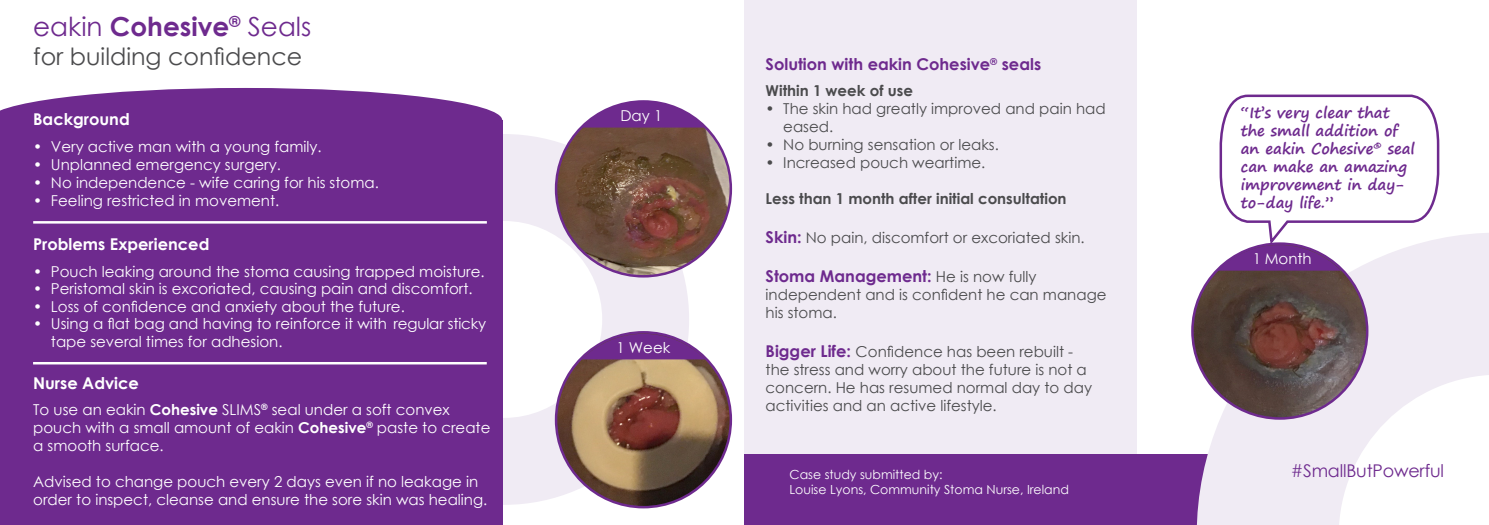
<style>
.page{position:relative;width:1489px;height:525px;background:#fff}
.page>*{position:absolute;margin:0;border:0;box-sizing:border-box;transform-origin:0 0}
.t1{font:26.25px "Century Gothic";color:#6e2a8e}
.t2{font:23.75px "Century Gothic";color:#4b4b4d}
.t3{font:17.5px "Century Gothic";letter-spacing:-.01em;color:#6e2a8e}
.t4{font:700 16.25px "Century Gothic";color:#6e2a8e}
.t5{font:700 16.25px "Century Gothic";color:#fff}
.t6{font:15px/18px "Century Gothic";color:#fff}
.t7{font:15px/18px "Century Gothic";color:#4b4b4d}
.t8{font:700 15px/18px "Segoe Print";color:#6e2a8e}
.t9{font:700 15px "Century Gothic";color:#4b4b4d}
.t10{font:12.5px "Century Gothic";color:#fff}
.s1{font-weight:700}
.s2{font-weight:700;font-size:16.25px;color:#6e2a8e}
.s3{font-weight:400;font-size:15px;color:#4b4b4d}
</style>
<div class="page">
<div style="left:744px;top:0;width:392px;height:454px;background:#f0ebf4"></div>
<div style="left:318px;top:134px;width:371px;height:370px;background:#f0ebf4;border-radius:50%"></div>
<div style="left:405px;top:221px;width:197px;height:196px;background:#fff;border-radius:50%"></div>
<img style="left:556px;top:101px;width:174px;height:175px;border-radius:87px">
<svg style="left:581px;top:100px;width:124px;height:27px"></svg>
<img style="left:556px;top:332px;width:174px;height:175px;border-radius:87px">
<svg style="left:581px;top:329px;width:124px;height:30px"></svg>
<div style="left:0;top:120px;width:502px;height:404px;background:#6e2a8e"></div>
<svg style="left:0;top:88px;width:502px;height:32px;fill:#6e2a8e"></svg>
<div style="left:744px;top:454px;width:495px;height:70px;background:#6e2a8e"></div>
<svg style="left:1196px;top:233px;width:292px;height:291px;background:#eee8f2"></svg>
<svg style="left:1338px;top:374px;width:150px;height:150px"></svg>
<svg style="left:1218px;top:94px;width:222px;height:154px"></svg>
<hr style="left:33px;top:221px;width:454px;height:2px;background:#fff">
<img style="left:1192px;top:243px;width:174px;height:175px;border-radius:87px">
<svg style="left:1217px;top:236px;width:123px;height:34px"></svg>
<hr style="left:33px;top:362px;width:453px;height:2px;background:#fff">
<p class="t1" style="left:33px;top:8px;width:280px">eakin <span class="s1">Cohesive</span><sup>®</sup> Seals</p>
<p class="t2" style="left:33px;top:39px;width:270px">for building confidence</p>
<p class="t5" style="left:33px;top:107px;width:98px">Background</p>
<p class="t6" style="left:33px;top:137px;width:290px">• Very active man with a young family.</p>
<p class="t6" style="left:33px;top:155px;width:249px">• Unplanned emergency surgery.</p>
<p class="t6" style="left:33px;top:173px;width:347px">• No independence - wife caring for his stoma.</p>
<p class="t6" style="left:33px;top:191px;width:248px">• Feeling restricted in movement.</p>
<p class="t5" style="left:33px;top:232px;width:178px">Problems Experienced</p>
<p class="t6" style="left:33px;top:262px;width:453px">• Pouch leaking around the stoma causing trapped moisture.</p>
<p class="t6" style="left:33px;top:279px;width:441px">• Peristomal skin is excoriated, causing pain and discomfort.</p>
<p class="t6" style="left:33px;top:297px;width:373px">• Loss of confidence and anxiety about the future.</p>
<p class="t6" style="left:51px;top:315px;width:437px;line-height:17.5px;text-indent:-18px">• Using a flat bag and having to reinforce it with regular sticky tape several times for adhesion.</p>
<p class="t5" style="left:33px;top:370px;width:107px">Nurse Advice</p>
<p class="t6" style="left:33px;top:400px;width:458px">To use an eakin <span class="s1">Cohesive</span> SLIMS<sup>®</sup> seal under a soft convex pouch with a small amount of eakin <span class="s1">Cohesive</span><sup>®</sup> paste to create a smooth surface.</p>
<p class="t6" style="left:33px;top:472px;width:455px">Advised to change pouch every 2 days even if no leakage in order to inspect, cleanse and ensure the sore skin was healing.</p>
<p class="t6" style="left:620px;top:106px;width:43px">Day 1</p>
<p class="t6" style="left:616px;top:338px;width:55px">1 Week</p>
<p class="t4" style="left:765px;top:52px;width:277px">Solution with eakin Cohesive<sup>®</sup> seals</p>
<p class="t9" style="left:765px;top:79px;width:149px">Within 1 week of use</p>
<p class="t7" style="left:783px;top:99px;width:324px;text-indent:-18px">• The skin had greatly improved and pain had eased.</p>
<p class="t7" style="left:765px;top:135px;width:235px">• No burning sensation or leaks.</p>
<p class="t7" style="left:765px;top:153px;width:221px">• Increased pouch weartime.</p>
<p class="t9" style="left:765px;top:187px;width:302px">Less than 1 month after initial consultation</p>
<p class="t7" style="left:765px;top:228px;width:320px"><span class="s2">Skin:</span> No pain, discomfort or excoriated skin.</p>
<p class="t4" style="left:765px;top:264px;width:272px">Stoma Management: <span class="s3">He is now fully</span></p>
<p class="t7" style="left:765px;top:285px;width:342px">independent and is confident he can manage his stoma.</p>
<p class="t7" style="left:765px;top:342px;width:328px"><span class="s2">Bigger Life:</span> Confidence has been rebuilt - the stress and worry about the future is not a concern. He has resumed normal day to day activities and an active lifestyle.</p>
<p class="t10" style="left:789px;top:465px;width:155px">Case study submitted by:</p>
<p class="t10" style="left:789px;top:480px;width:281px">Louise Lyons, Community Stoma Nurse, Ireland</p>
<p class="t8" style="left:1240px;top:103px;width:175px">“It’s very clear that the small addition of an eakin Cohesive<sup>®</sup> seal can make an amazing improvement in day&shy;to-day life.”</p>
<p class="t6" style="left:1252px;top:249px;width:60px">1 Month</p>
<p class="t3" style="left:1290px;top:458px;width:155px">#SmallButPowerful</p>
</div>
